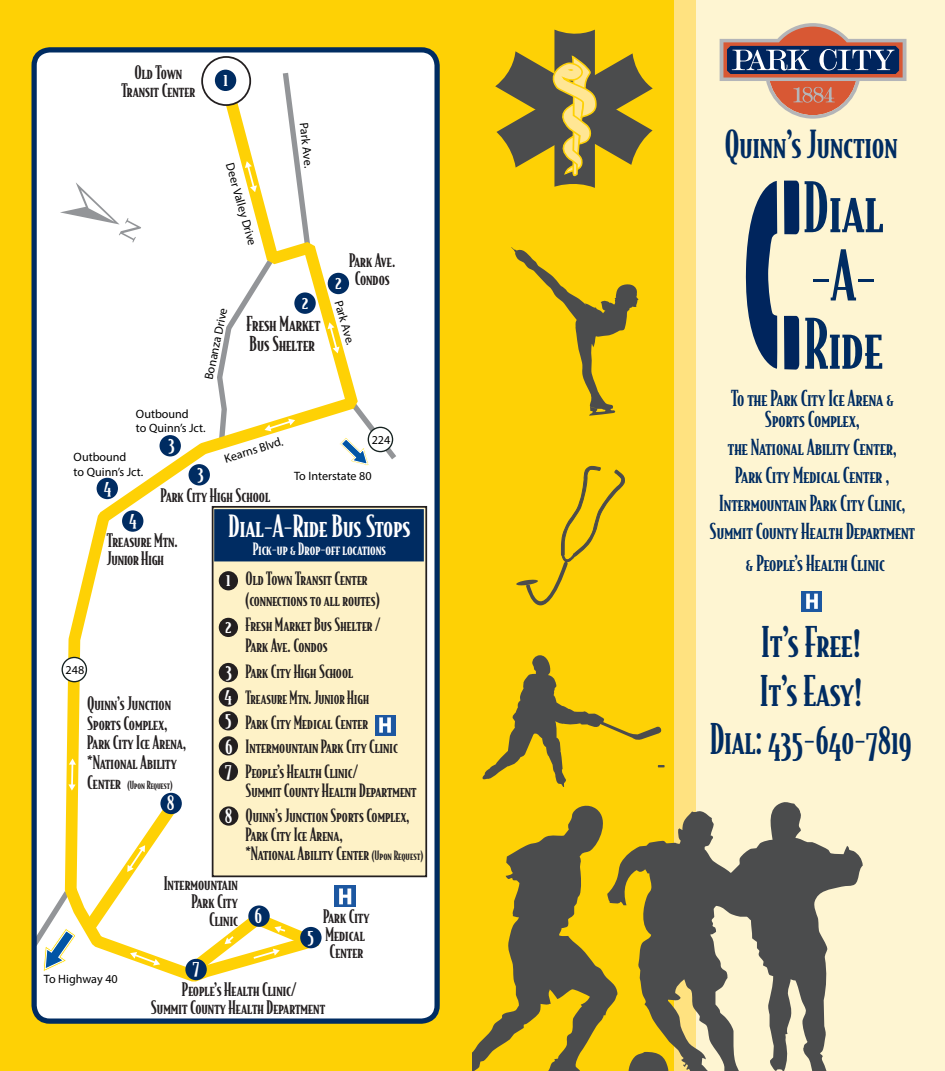
<style>
.page{position:relative;width:945px;height:1071px;background:#fff}
.page>*{position:absolute;margin:0;border:0;box-sizing:border-box;transform-origin:0 0}
.t1{font:66.15px/68.2px "Bodega Serif Medium Smallcaps";color:#002c62;text-align:justify}
.t2{font:40.25px/48.5px "Bodega Serif Medium Smallcaps";color:#002c62;text-align:center}
.t3{font:36.75px "Bodega Serif Medium Smallcaps";color:#002c62}
.t4{font:29.22px "Bodega Serif Medium Smallcaps";color:#fff}
.t5{font:21.35px "Bodega Serif Medium Smallcaps";color:#fff}
.t6{font:21px/28px "Bodega Serif Medium Smallcaps";color:#002c62;text-align:center}
.t7{font:21px/44.1px "Bodega Serif Medium Smallcaps";color:#fff}
.t8{font:19.6px/19.6px "Bodega Serif Medium Smallcaps";color:#231f20}
.t9{font:17.85px/17.8px "Bodega Serif Medium Smallcaps";color:#231f20;text-align:center}
.t10{font:17.5px/24.5px "Bodega Serif Medium Smallcaps";color:#231f20}
.t11{font:16.28px "Bodega Serif Medium Smallcaps";color:#fff}
.t12{font:condensed 12.08px/14.5px "Helvetica Neue";color:#000101}
.t13{font:10.67px "Bodega Serif Medium Smallcaps";color:#231f20}
.s1{font-size:17.85px}
.s2{font-size:12.25px}
</style>
<div class="page">
<div style="left:0;top:0;width:472px;height:1071px;background:#fed105"></div>
<div style="left:668px;top:0;width:277px;height:1071px;background:#fef5d2"></div>
<div style="left:472px;top:0;width:203px;height:1071px;background:#fed105"></div>
<div style="left:675px;top:0;width:21px;height:1071px;background:#ffe280"></div>
<svg style="left:472px;top:801px;width:391px;height:270px"></svg>
<svg style="left:511px;top:247px;width:128px;height:169px"></svg>
<svg style="left:495px;top:30px;width:158px;height:158px"></svg>
<svg style="left:516px;top:465px;width:109px;height:141px"></svg>
<svg style="left:483px;top:655px;width:182px;height:132px"></svg>
<svg style="left:720px;top:23px;width:186px;height:96px"></svg>
<div style="left:34px;top:50px;width:403px;height:971px;background:#fff;border-radius:16px"></div>
<svg style="left:61px;top:92px;width:305px;height:794px"></svg>
<div style="left:202px;top:57px;width:48px;height:48px;background:#fff;border-radius:50%"></div>
<div style="left:201px;top:56px;width:50px;height:50px;border:2px solid #231f20;border-radius:50%"></div>
<div style="left:62px;top:657px;width:24px;height:25px;background:#fff;border-radius:50%"></div>
<div style="left:62px;top:657px;width:25px;height:25px;border:1px solid #152220;border-radius:50%"></div>
<svg style="left:294px;top:292px;width:22px;height:22px"></svg>
<div style="left:328px;top:273px;width:21px;height:21px;background:#002c62;border-radius:50%"></div>
<div style="left:189px;top:464px;width:21px;height:22px;background:#002c62;border-radius:50%"></div>
<div style="left:122px;top:510px;width:21px;height:22px;background:#002c62;border-radius:50%"></div>
<div style="left:160px;top:435px;width:21px;height:21px;background:#002c62;border-radius:50%"></div>
<div style="left:97px;top:478px;width:21px;height:21px;background:#002c62;border-radius:50%"></div>
<svg style="left:60px;top:183px;width:81px;height:59px"></svg>
<svg style="left:339px;top:395px;width:57px;height:72px"></svg>
<hr style="left:71px;top:764px;width:2px;height:22px;background:#fff">
<svg style="left:69px;top:759px;width:7px;height:6px"></svg>
<svg style="left:214px;top:67px;width:100px;height:381px"></svg>
<svg style="left:328px;top:322px;width:12px;height:31px"></svg>
<svg style="left:38px;top:784px;width:283px;height:198px"></svg>
<div style="left:160px;top:793px;width:22px;height:21px;background:#002c62;border-radius:50%"></div>
<div style="left:32px;top:47px;width:408px;height:977px;border:5px solid #002c62;border-radius:16px"></div>
<div style="left:334px;top:886px;width:22px;height:21px;background:#1c57a1"></div>
<svg style="left:339px;top:888px;width:12px;height:16px"></svg>
<div style="left:213px;top:507px;width:213px;height:369px;background:#fef2c7"></div>
<div style="left:212px;top:506px;width:215px;height:371px;border:2px solid #231f20"></div>
<div style="left:214px;top:509px;width:210px;height:52px;background:#002c62;border:2px solid #002c62"></div>
<div style="left:802px;top:591px;width:20px;height:21px;background:#1c57a1"></div>
<svg style="left:806px;top:594px;width:12px;height:15px"></svg>
<div style="left:219px;top:571px;width:19px;height:19px;background:#231f20;border-radius:50%"></div>
<div style="left:219px;top:618px;width:19px;height:19px;background:#231f20;border-radius:50%"></div>
<div style="left:219px;top:663px;width:19px;height:19px;background:#231f20;border-radius:50%"></div>
<div style="left:219px;top:687px;width:19px;height:20px;background:#231f20;border-radius:50%"></div>
<div style="left:219px;top:711px;width:19px;height:19px;background:#231f20;border-radius:50%"></div>
<div style="left:219px;top:736px;width:19px;height:20px;background:#231f20;border-radius:50%"></div>
<div style="left:219px;top:762px;width:19px;height:19px;background:#231f20;border-radius:50%"></div>
<div style="left:219px;top:806px;width:19px;height:20px;background:#231f20;border-radius:50%"></div>
<div style="left:375px;top:715px;width:21px;height:21px;background:#1c57a1"></div>
<svg style="left:379px;top:717px;width:12px;height:16px"></svg>
<svg style="left:745px;top:181px;width:33px;height:188px"></svg>
<svg style="left:784px;top:181px;width:15px;height:53px"></svg>
<svg style="left:784px;top:316px;width:15px;height:54px"></svg>
<p class="t9" style="left:122px;top:63px;width:75px">Old Town<br>Transit Center</p>
<p class="t5" style="left:224px;top:65px;width:6px">1</p>
<p class="t12" style="left:237px;top:161px;width:87px;rotate:74deg">Deer Valley Drive</p>
<p class="t12" style="left:311px;top:122px;width:47px;rotate:84deg">Park Ave.</p>
<p class="t12" style="left:201px;top:378px;width:74px;rotate:-78deg">Bonanza Drive</p>
<p class="t5" style="left:302px;top:288px;width:8px">2</p>
<p class="t8" style="left:247px;top:313px;width:76px">Fresh Market<br>Bus Shelter</p>
<p class="t5" style="left:335px;top:268px;width:8px">2</p>
<p class="t9" style="left:349px;top:251px;width:48px">Park Ave.<br>Condos</p>
<p class="t12" style="left:345px;top:299px;width:47px;rotate:74deg">Park Ave.</p>
<p class="t12" style="left:136px;top:406px;width:71px">Outbound<br>to Quinn’s Jct.</p>
<p class="t12" style="left:372px;top:432px;width:20px">224</p>
<p class="t12" style="left:222px;top:452px;width:62px;rotate:-17deg">Kearns Blvd.</p>
<p class="t5" style="left:168px;top:429px;width:8px">3</p>
<p class="t12" style="left:74px;top:450px;width:71px">Outbound<br>to Quinn’s Jct.</p>
<p class="t5" style="left:197px;top:458px;width:8px">3</p>
<p class="t12" style="left:294px;top:468px;width:79px">To Interstate 80</p>
<p class="t5" style="left:104px;top:472px;width:9px">4</p>
<p class="t9" style="left:161px;top:486px;width:111px">Park City High School</p>
<p class="t9" style="left:107px;top:531px;width:72px;text-align:left">Treasure Mtn.<br>Junior High</p>
<p class="t5" style="left:129px;top:504px;width:9px">4</p>
<h3 class="t4" style="left:228px;top:508px;width:184px">Dial-A-Ride Bus Stops</h3>
<p class="t11" style="left:253px;top:539px;width:135px">Pick-up &amp; Drop-off locations</p>
<p class="t12" style="left:66px;top:662px;width:20px">248</p>
<p class="t9" style="left:87px;top:693px;width:101px;line-height:19.6px;text-align:left">Quinn’s Junction<br>Sports Complex,<br>Park City Ice Arena, *National Ability</p>
<p class="t13" style="left:87px;top:778px;width:87px"><span class="s1">Center</span> (Upon Request)</p>
<p class="t5" style="left:167px;top:789px;width:9px">8</p>
<p class="t7" style="left:226px;top:556px;width:6px">1</p>
<p class="t7" style="left:225px;top:602px;width:9px">2<br>3</p>
<p class="t7" style="left:224px;top:681px;width:9px;line-height:23.8px">4<br>5</p>
<p class="t7" style="left:225px;top:734px;width:9px;line-height:22.1px">6<br>7</p>
<p class="t7" style="left:225px;top:792px;width:9px">8</p>
<p class="t10" style="left:245px;top:568px;width:136px;line-height:21px">Old Town Transit Center (connections to all routes)</p>
<p class="t10" style="left:245px;top:613px;width:137px;line-height:21px">Fresh Market Bus Shelter /<br>Park Ave. Condos</p>
<p class="t10" style="left:245px;top:658px;width:125px;line-height:26.2px">Park City High School<br>Treasure Mtn. Junior High</p>
<p class="t10" style="left:245px;top:710px;width:154px">Park City Medical Center<br>Intermountain Park City Clinic<br>People’s Health Clinic/</p>
<p class="t10" style="left:245px;top:778px;width:173px">Summit County Health Department<br>Quinn’s Junction Sports Complex,</p>
<p class="t10" style="left:245px;top:824px;width:179px;line-height:19.2px">Park City Ice Arena,<br>*National Ability Center <span class="s2">(Upon Request)</span></p>
<p class="t12" style="left:44px;top:971px;width:75px">To Highway 40</p>
<p class="t9" style="left:164px;top:874px;width:76px;text-align:right">Intermountain<br>Park City<br>Clinic</p>
<p class="t5" style="left:193px;top:952px;width:8px">7</p>
<p class="t5" style="left:254px;top:902px;width:9px">6</p>
<p class="t5" style="left:308px;top:921px;width:8px">5</p>
<p class="t9" style="left:323px;top:907px;width:48px;text-align:left">Park City<br>Medical<br>Center</p>
<p class="t9" style="left:151px;top:980px;width:176px">People’s Health Clinic/<br>Summit County Health Department</p>
<h3 class="t3" style="left:724px;top:122px;width:175px">Quinn’s Junction</h3>
<h1 class="t1" style="left:803px;top:172px;width:82px">Dial -A-Ride</h1>
<p class="t6" style="left:731px;top:388px;width:164px;line-height:21px">To the Park City Ice Arena &amp;<br>Sports Complex,</p>
<p class="t6" style="left:710px;top:433px;width:207px">the National Ability Center,<br>Park City Medical Center ,<br>Intermountain Park City Clinic,<br>Summit County Health Department</p>
<p class="t6" style="left:746px;top:549px;width:141px">&amp; People’s Health Clinic</p>
<h2 class="t2" style="left:710px;top:617px;width:203px">It’s Free!<br>It’s Easy!<br>Dial: 435-640-7819</h2>
</div>
